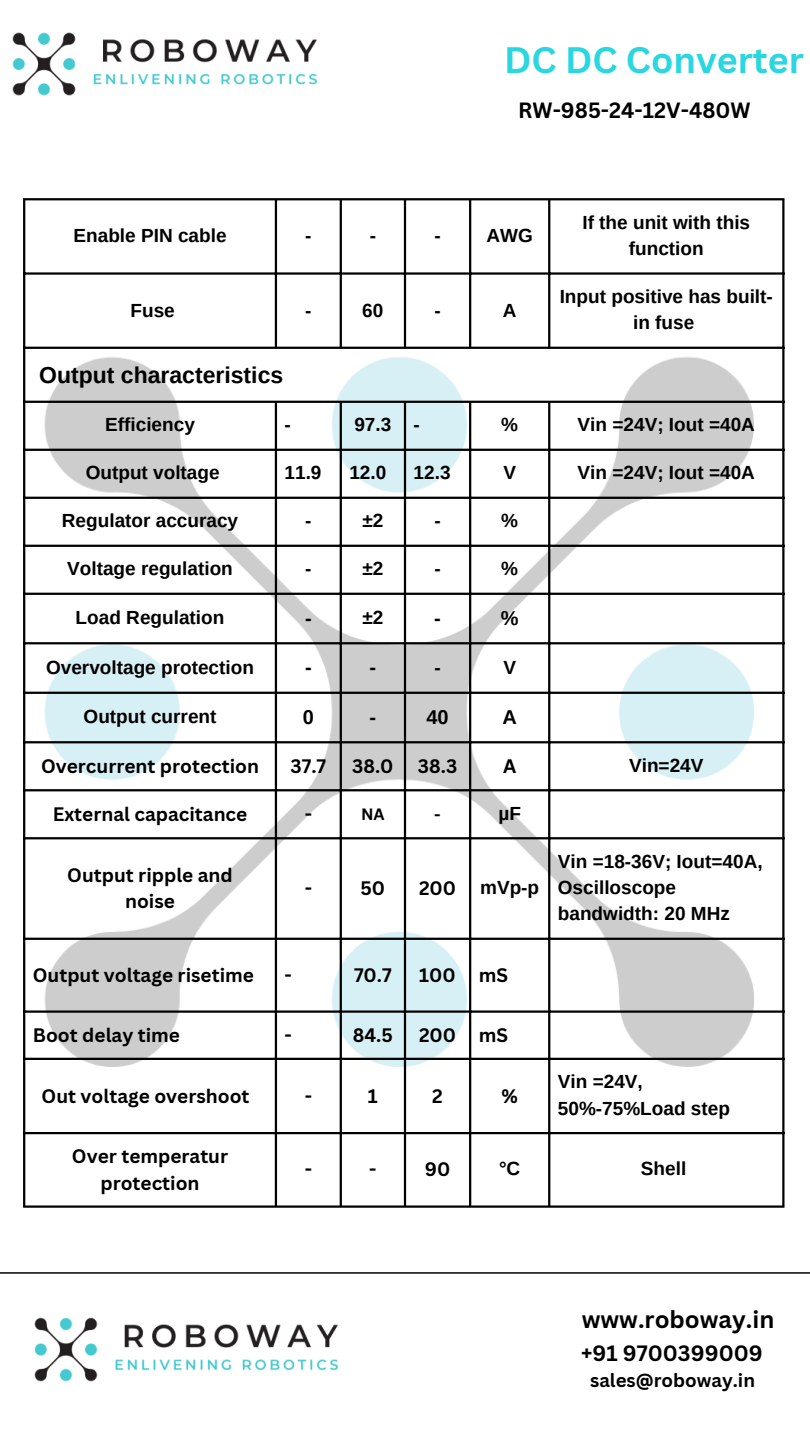
<style>
.page{position:relative;width:810px;height:1440px;background:#fff}
.page>*{position:absolute;margin:0;border:0;box-sizing:border-box;transform-origin:0 0}
.t1{font:700 35.8px "Canva Sans";color:#2ad6e0}
.t2{font:700 23.8px "Canva Sans";color:#000}
.t3{font:700 23px "Arimo";color:#000}
.t4{font:700 21.6px "Canva Sans";color:#000}
.t5{font:700 21.5px "Canva Sans";color:#000}
.t6{font:700 20px "Arimo";color:#000}
.t7{font:700 19px/26.2px "Arimo";color:#000;text-align:center}
.t8{font:700 19px/26.2px "Canva Sans";color:#000;text-align:center}
.t9{font:700 18.6px "Canva Sans";color:#000}
.t10{font:700 17px "Canva Sans";color:#000}
.t11{font:700 16px "Canva Sans";color:#000}
</style>
<div class="page">
<img style="left:25px;top:205px;width:757px;height:1000px">
<hr style="left:23px;top:200px;width:2px;height:1005px;background:#000">
<hr style="left:275px;top:200px;width:2px;height:147px;background:#000">
<hr style="left:275px;top:403px;width:2px;height:802px;background:#000">
<hr style="left:340px;top:200px;width:2px;height:147px;background:#000">
<hr style="left:340px;top:403px;width:2px;height:802px;background:#000">
<hr style="left:404px;top:200px;width:2px;height:147px;background:#000">
<hr style="left:404px;top:403px;width:2px;height:802px;background:#000">
<hr style="left:469px;top:200px;width:2px;height:147px;background:#000">
<hr style="left:469px;top:403px;width:2px;height:802px;background:#000">
<hr style="left:548px;top:200px;width:2px;height:147px;background:#000">
<hr style="left:548px;top:403px;width:2px;height:802px;background:#000">
<hr style="left:782px;top:200px;width:3px;height:1005px;background:#000">
<hr style="left:23px;top:198px;width:762px;height:2px;background:#000">
<hr style="left:23px;top:272px;width:762px;height:3px;background:#000">
<hr style="left:23px;top:347px;width:762px;height:2px;background:#000">
<hr style="left:23px;top:401px;width:762px;height:2px;background:#000">
<hr style="left:23px;top:449px;width:762px;height:2px;background:#000">
<hr style="left:23px;top:497px;width:762px;height:2px;background:#000">
<hr style="left:23px;top:545px;width:762px;height:2px;background:#000">
<hr style="left:23px;top:593px;width:762px;height:2px;background:#000">
<hr style="left:23px;top:642px;width:762px;height:2px;background:#000">
<hr style="left:23px;top:692px;width:762px;height:2px;background:#000">
<hr style="left:23px;top:741px;width:762px;height:2px;background:#000">
<hr style="left:23px;top:789px;width:762px;height:2px;background:#000">
<hr style="left:23px;top:837px;width:762px;height:2px;background:#000">
<hr style="left:23px;top:938px;width:762px;height:2px;background:#000">
<hr style="left:23px;top:1010px;width:762px;height:3px;background:#000">
<hr style="left:23px;top:1058px;width:762px;height:2px;background:#000">
<hr style="left:23px;top:1132px;width:762px;height:2px;background:#000">
<hr style="left:23px;top:1205px;width:762px;height:3px;background:#000">
<img style="left:13px;top:32px;width:304px;height:64px">
<hr style="left:0;top:1272px;width:810px;height:2px;background:#000">
<img style="left:34px;top:1317px;width:305px;height:65px">
<p class="t1" style="left:504px;top:35px;width:301px">DC DC Converter</p>
<p class="t5" style="left:518px;top:95px;width:234px">RW-985-24-12V-480W</p>
<p class="t7" style="left:74px;top:223px;width:155px">Enable PIN cable</p>
<h1 class="t7" style="left:305px;top:223px;width:8px">-</h1>
<p class="t7" style="left:370px;top:223px;width:8px">-</p>
<p class="t7" style="left:434px;top:223px;width:8px">-</p>
<p class="t7" style="left:486px;top:223px;width:48px">AWG</p>
<p class="t7" style="left:131px;top:297px;width:46px">Fuse</p>
<p class="t7" style="left:305px;top:297px;width:8px">-</p>
<p class="t7" style="left:362px;top:297px;width:23px">60</p>
<p class="t7" style="left:434px;top:297px;width:8px">-</p>
<p class="t7" style="left:503px;top:297px;width:15px">A</p>
<p class="t7" style="left:582px;top:209px;width:169px">If the unit with this function</p>
<p class="t7" style="left:560px;top:283px;width:215px">Input positive has built&shy;in fuse</p>
<p class="t3" style="left:39px;top:362px;width:246px">Output characteristics</p>
<p class="t7" style="left:105px;top:412px;width:91px">Efficiency</p>
<p class="t7" style="left:285px;top:412px;width:8px">-</p>
<p class="t7" style="left:354px;top:412px;width:38px">97.3</p>
<p class="t7" style="left:414px;top:412px;width:8px">-</p>
<p class="t7" style="left:501px;top:412px;width:18px">%</p>
<p class="t7" style="left:578px;top:412px;width:179px">Vin =24V; Iout =40A</p>
<p class="t7" style="left:86px;top:460px;width:136px">Output voltage</p>
<p class="t7" style="left:285px;top:460px;width:38px">11.9</p>
<p class="t7" style="left:349px;top:460px;width:38px">12.0</p>
<p class="t7" style="left:414px;top:460px;width:38px">12.3</p>
<p class="t7" style="left:503px;top:460px;width:14px">V</p>
<p class="t7" style="left:578px;top:460px;width:179px">Vin =24V; Iout =40A</p>
<p class="t7" style="left:62px;top:508px;width:178px">Regulator accuracy</p>
<p class="t7" style="left:305px;top:508px;width:8px">-</p>
<p class="t7" style="left:362px;top:508px;width:22px">±2</p>
<p class="t7" style="left:434px;top:508px;width:8px">-</p>
<p class="t7" style="left:501px;top:508px;width:18px">%</p>
<p class="t7" style="left:67px;top:556px;width:167px">Voltage regulation</p>
<p class="t7" style="left:305px;top:556px;width:8px">-</p>
<p class="t7" style="left:362px;top:556px;width:22px">±2</p>
<p class="t7" style="left:434px;top:556px;width:8px">-</p>
<p class="t7" style="left:501px;top:556px;width:18px">%</p>
<p class="t7" style="left:76px;top:604px;width:150px">Load Regulation</p>
<p class="t6" style="left:305px;top:607px;width:8px">-</p>
<p class="t7" style="left:362px;top:604px;width:22px">±2</p>
<p class="t6" style="left:434px;top:607px;width:8px">-</p>
<p class="t6" style="left:501px;top:607px;width:19px">%</p>
<p class="t7" style="left:46px;top:654px;width:209px">Overvoltage protection</p>
<p class="t6" style="left:305px;top:656px;width:8px">-</p>
<p class="t6" style="left:370px;top:656px;width:8px">-</p>
<p class="t7" style="left:434px;top:654px;width:8px">-</p>
<p class="t7" style="left:503px;top:654px;width:14px">V</p>
<p class="t7" style="left:84px;top:703px;width:134px">Output current</p>
<p class="t6" style="left:303px;top:706px;width:13px">0</p>
<p class="t6" style="left:370px;top:706px;width:8px">-</p>
<p class="t6" style="left:426px;top:706px;width:24px">40</p>
<p class="t6" style="left:502px;top:706px;width:16px">A</p>
<p class="t8" style="left:41px;top:752px;width:219px">Overcurrent protection</p>
<p class="t8" style="left:291px;top:752px;width:37px">37.7</p>
<p class="t8" style="left:352px;top:752px;width:43px">38.0</p>
<p class="t8" style="left:418px;top:752px;width:41px">38.3</p>
<p class="t8" style="left:503px;top:752px;width:15px">A</p>
<p class="t7" style="left:629px;top:752px;width:76px">Vin=24V</p>
<p class="t8" style="left:53px;top:800px;width:196px">External capacitance</p>
<p class="t8" style="left:305px;top:800px;width:9px">-</p>
<p class="t11" style="left:361px;top:803px;width:25px">NA</p>
<p class="t10" style="left:434px;top:803px;width:8px">-</p>
<p class="t7" style="left:498px;top:800px;width:24px">µF</p>
<p class="t8" style="left:67px;top:862px;width:167px">Output ripple and</p>
<p class="t8" style="left:125px;top:888px;width:51px">noise</p>
<p class="t8" style="left:305px;top:874px;width:9px">-</p>
<p class="t8" style="left:361px;top:874px;width:26px">50</p>
<p class="t8" style="left:419px;top:874px;width:39px">200</p>
<p class="t7" style="left:480px;top:874px;width:61px">mVp-p</p>
<p class="t8" style="left:33px;top:961px;width:223px">Output voltage risetime</p>
<p class="t8" style="left:285px;top:961px;width:9px">-</p>
<p class="t8" style="left:354px;top:961px;width:39px">70.7</p>
<p class="t8" style="left:419px;top:961px;width:38px">100</p>
<p class="t8" style="left:479px;top:961px;width:31px">mS</p>
<p class="t8" style="left:33px;top:1022px;width:149px">Boot delay time</p>
<p class="t8" style="left:285px;top:1022px;width:9px">-</p>
<p class="t8" style="left:353px;top:1022px;width:42px">84.5</p>
<p class="t8" style="left:419px;top:1022px;width:39px">200</p>
<p class="t8" style="left:479px;top:1022px;width:31px">mS</p>
<p class="t8" style="left:42px;top:1082px;width:209px">Out voltage overshoot</p>
<p class="t8" style="left:305px;top:1082px;width:9px">-</p>
<p class="t8" style="left:368px;top:1082px;width:11px">1</p>
<p class="t8" style="left:432px;top:1082px;width:12px">2</p>
<p class="t8" style="left:501px;top:1082px;width:18px">%</p>
<p class="t7" style="left:558px;top:848px;width:206px">Vin =18-36V; Iout=40A,</p>
<p class="t7" style="left:558px;top:874px;width:174px;text-align:left">Oscilloscope bandwidth: 20 MHz</p>
<p class="t7" style="left:558px;top:1069px;width:174px;text-align:left">Vin =24V,<br>50%-75%Load step</p>
<p class="t8" style="left:72px;top:1143px;width:158px">Over temperatur protection</p>
<p class="t8" style="left:305px;top:1156px;width:9px">-</p>
<p class="t8" style="left:369px;top:1156px;width:9px">-</p>
<p class="t8" style="left:425px;top:1156px;width:27px">90</p>
<p class="t7" style="left:499px;top:1156px;width:23px">°C</p>
<p class="t7" style="left:641px;top:1156px;width:47px">Shell</p>
<p class="t2" style="left:582px;top:1303px;width:194px">www.roboway.in</p>
<p class="t4" style="left:581px;top:1337px;width:183px">+91 9700399009</p>
<p class="t9" style="left:590px;top:1367px;width:166px">sales@roboway.in</p>
</div>
